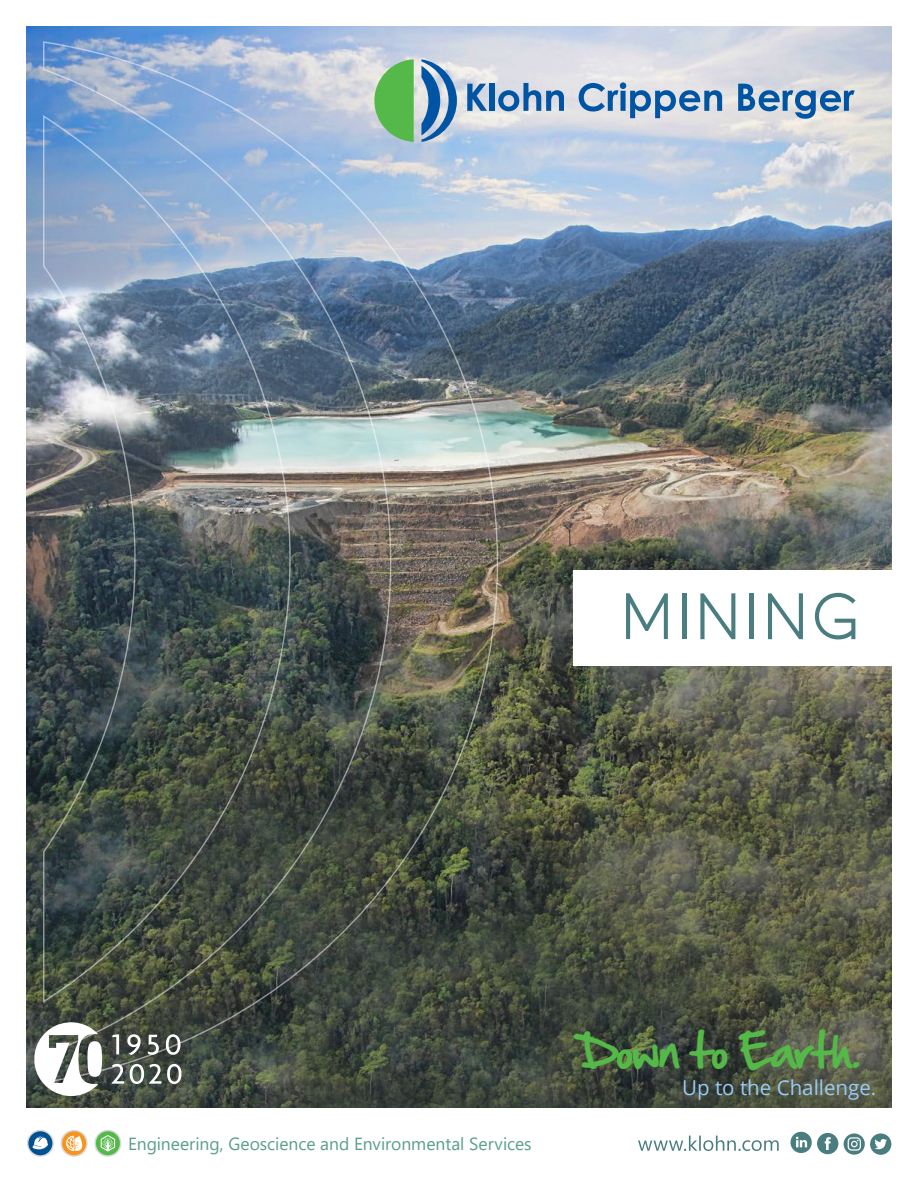
<style>
.page{position:relative;width:918px;height:1188px;background:#fff}
.page>*{position:absolute;margin:0;border:0;box-sizing:border-box;transform-origin:0 0}
.t1{font:72px "Wilmina";letter-spacing:.055em;color:#4a7d7f}
.t2{font:41.55px "Hand Of Sean";color:#54b948}
.t3{font:20.55px "Open Sans";color:#97ccf8}
.t4{font:17.55px "Segoe UI";color:#5a9e8e}
</style>
<div class="page">
<img style="left:27px;top:27px;width:864px;height:1080px">
<svg style="left:499px;top:83px;width:65px;height:28px;background:#82a5c9"></svg>
<svg style="left:579px;top:82px;width:143px;height:36px;background:#99b3cf"></svg>
<svg style="left:738px;top:84px;width:117px;height:35px;background:#90adc9"></svg>
<div style="left:573px;top:570px;width:345px;height:95px;background:#fff"></div>
<img style="left:42px;top:40px;width:457px;height:1044px">
<svg style="left:27px;top:1130px;width:27px;height:27px"></svg>
<svg style="left:32px;top:1136px;width:16px;height:14px"></svg>
<svg style="left:94px;top:1130px;width:27px;height:27px"></svg>
<svg style="left:101px;top:1135px;width:14px;height:17px"></svg>
<svg style="left:61px;top:1130px;width:27px;height:27px"></svg>
<svg style="left:66px;top:1135px;width:16px;height:16px"></svg>
<svg style="left:638px;top:1136px;width:141px;height:15px"></svg>
<svg style="left:112px;top:1034px;width:68px;height:21px"></svg>
<svg style="left:112px;top:1064px;width:69px;height:20px"></svg>
<svg style="left:31px;top:1018px;width:71px;height:79px"></svg>
<svg style="left:844px;top:1133px;width:47px;height:22px"></svg>
<svg style="left:790px;top:1132px;width:48px;height:22px"></svg>
<h1 class="t1" style="left:621px;top:570px;width:241px">MINING</h1>
<p class="t4" style="left:128px;top:1127px;width:405px">Engineering, Geoscience and Environmental Services</p>
<h2 class="t2" style="left:580px;top:1013px;width:284px">Down to Earth.</h2>
<p class="t3" style="left:682px;top:1073px;width:196px">Up to the Challenge.</p>
</div>
